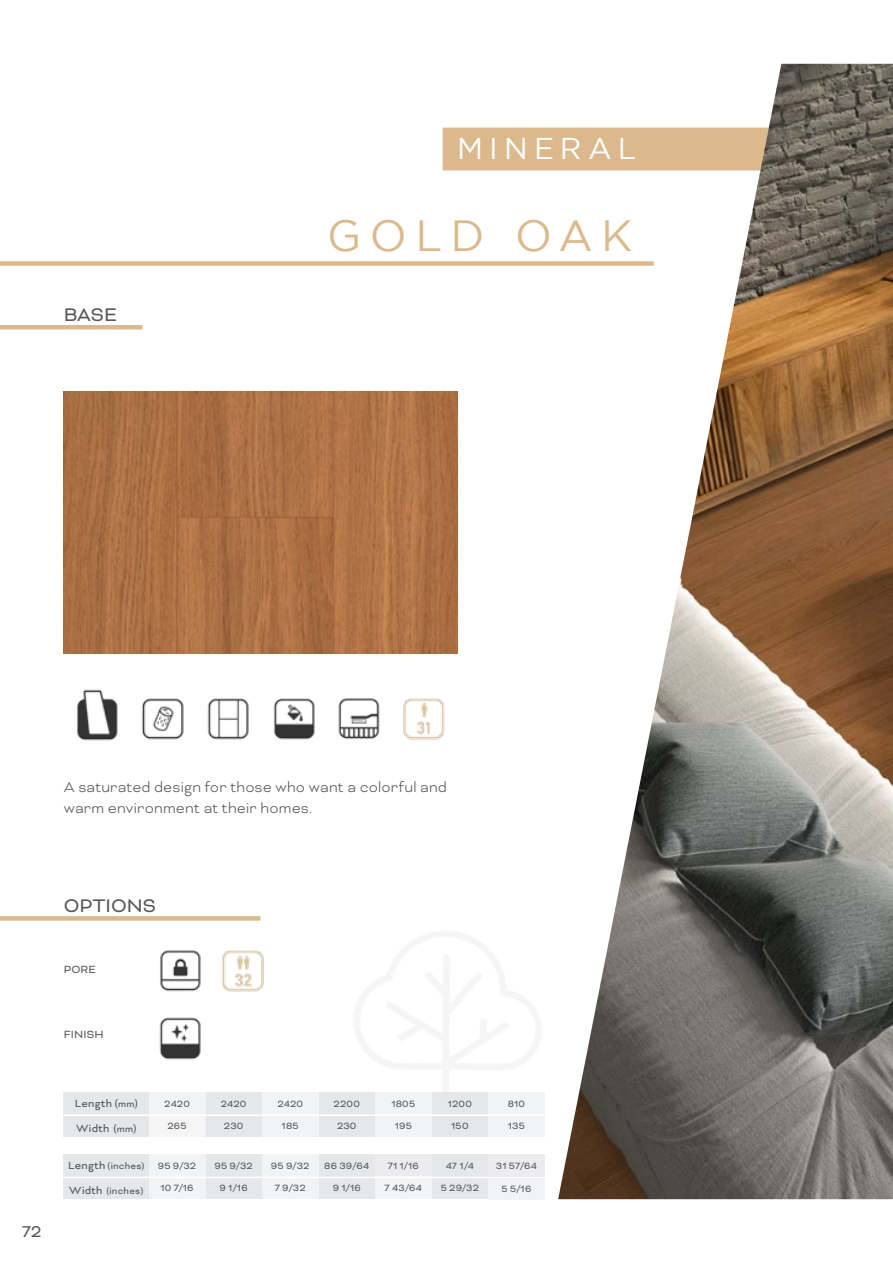
<style>
.page{position:relative;width:893px;height:1263px;background:#fff}
.page>*{position:absolute;margin:0;border:0;box-sizing:border-box;transform-origin:0 0}
.t1{font:43.5px "Gotham";letter-spacing:.19em;color:#dbb98d}
.t2{font:30px "Gotham";letter-spacing:.205em;color:#fff}
.t3{font:21px "Bicyclette";color:#57585a}
.t4{font:18px "Bicyclette";color:#57585a}
.t5{font:300 16.5px/21px "Bicyclette";letter-spacing:.01em;color:#57585a}
.t6{font:12px "Bicyclette";letter-spacing:.02em;color:#57585a}
.t7{font:10.5px "Bicyclette";letter-spacing:.025em;color:#57585a}
.s1{font-size:10.5px}
.s2{font-size:12px}
</style>
<div class="page">
<div style="left:443px;top:128px;width:115px;height:42px;background:#dbb98d"></div>
<hr style="left:0;top:325px;width:142px;height:4px;background:#dbb98d">
<div style="left:0;top:261px;width:654px;height:5px;background:#dbb98d"></div>
<div style="left:0;top:916px;width:260px;height:5px;background:#dbb98d"></div>
<img style="left:64px;top:391px;width:393px;height:262px">
<img style="left:273px;top:698px;width:42px;height:42px">
<img style="left:207px;top:698px;width:42px;height:42px">
<img style="left:141px;top:698px;width:43px;height:42px">
<img style="left:77px;top:689px;width:41px;height:52px">
<img style="left:338px;top:698px;width:42px;height:42px">
<img style="left:160px;top:950px;width:41px;height:42px">
<img style="left:159px;top:1017px;width:42px;height:43px">
<img style="left:403px;top:698px;width:42px;height:42px">
<img style="left:221px;top:950px;width:43px;height:42px">
<div style="left:64px;top:1092px;width:85px;height:22px;background:#e6e7e9"></div>
<div style="left:64px;top:1154px;width:85px;height:23px;background:#e6e7e9"></div>
<div style="left:205px;top:1092px;width:57px;height:22px;background:#e6e7e9"></div>
<div style="left:205px;top:1154px;width:57px;height:23px;background:#e6e7e9"></div>
<div style="left:318px;top:1092px;width:57px;height:22px;background:#e6e7e9"></div>
<div style="left:432px;top:1092px;width:56px;height:22px;background:#e6e7e9"></div>
<div style="left:318px;top:1154px;width:57px;height:23px;background:#e6e7e9"></div>
<div style="left:432px;top:1154px;width:56px;height:23px;background:#e6e7e9"></div>
<div style="left:149px;top:1092px;width:56px;height:22px;background:#f2f3f4"></div>
<div style="left:149px;top:1154px;width:56px;height:23px;background:#f2f3f4"></div>
<div style="left:262px;top:1092px;width:56px;height:22px;background:#f2f3f4"></div>
<div style="left:262px;top:1154px;width:56px;height:23px;background:#f2f3f4"></div>
<div style="left:375px;top:1092px;width:57px;height:22px;background:#f2f3f4"></div>
<div style="left:375px;top:1154px;width:57px;height:23px;background:#ececee"></div>
<div style="left:64px;top:1114px;width:85px;height:23px;background:#e6e7e9"></div>
<div style="left:64px;top:1177px;width:85px;height:22px;background:#e6e7e9"></div>
<div style="left:205px;top:1114px;width:57px;height:23px;background:#e6e7e9"></div>
<div style="left:205px;top:1177px;width:57px;height:22px;background:#e6e7e9"></div>
<div style="left:318px;top:1114px;width:57px;height:23px;background:#e6e7e9"></div>
<div style="left:432px;top:1114px;width:56px;height:23px;background:#e6e7e9"></div>
<div style="left:318px;top:1177px;width:57px;height:22px;background:#e6e7e9"></div>
<div style="left:432px;top:1177px;width:56px;height:22px;background:#e6e7e9"></div>
<div style="left:149px;top:1114px;width:56px;height:23px;background:#f5f5f6"></div>
<div style="left:149px;top:1177px;width:56px;height:22px;background:#f2f3f4"></div>
<div style="left:262px;top:1114px;width:56px;height:23px;background:#f2f3f4"></div>
<div style="left:262px;top:1177px;width:56px;height:22px;background:#f2f3f4"></div>
<div style="left:375px;top:1114px;width:57px;height:23px;background:#f2f3f4"></div>
<div style="left:375px;top:1177px;width:57px;height:22px;background:#f2f3f4"></div>
<hr style="left:60px;top:1177px;width:491px;height:1px;background:#fff">
<div style="left:488px;top:1092px;width:57px;height:22px;background:#f2f3f4"></div>
<div style="left:488px;top:1114px;width:57px;height:23px;background:#f2f3f4"></div>
<div style="left:488px;top:1154px;width:57px;height:23px;background:#ececee"></div>
<div style="left:488px;top:1178px;width:57px;height:21px;background:#f2f3f4"></div>
<hr style="left:63px;top:1114px;width:488px;height:2px;background:#fff">
<img style="left:558px;top:64px;width:335px;height:1135px">
<p class="t3" style="left:64px;top:303px;width:55px">BASE</p>
<p class="t2" style="left:457px;top:132px;width:181px">MINERAL</p>
<p class="t1" style="left:327px;top:212px;width:307px">GOLD OAK</p>
<p class="t5" style="left:64px;top:776px;width:385px">A saturated design for those who want a colorful and warm environment at their homes.</p>
<p class="t3" style="left:64px;top:893px;width:94px">OPTIONS</p>
<p class="t6" style="left:64px;top:962px;width:34px">PORE</p>
<p class="t6" style="left:64px;top:1027px;width:41px">FINISH</p>
<p class="t4" style="left:22px;top:1221px;width:21px">72</p>
<p class="t6" style="left:75px;top:1096px;width:64px">Length (<span class="s1">mm</span>)</p>
<p class="t7" style="left:164px;top:1097px;width:27px">2420</p>
<p class="t7" style="left:221px;top:1097px;width:27px">2420</p>
<p class="t6" style="left:76px;top:1121px;width:62px">Width (<span class="s1">mm</span>)</p>
<p class="t7" style="left:167px;top:1120px;width:21px">265</p>
<p class="t7" style="left:224px;top:1120px;width:21px">230</p>
<p class="t7" style="left:68px;top:1160px;width:78px"><span class="s2">Length</span> (inches)</p>
<p class="t7" style="left:158px;top:1160px;width:40px">95 9/32</p>
<p class="t7" style="left:214px;top:1160px;width:40px">95 9/32</p>
<p class="t7" style="left:69px;top:1185px;width:75px"><span class="s2">Width</span> (inches)</p>
<p class="t7" style="left:161px;top:1182px;width:35px">10 7/16</p>
<p class="t7" style="left:220px;top:1182px;width:30px">9 1/16</p>
<p class="t7" style="left:277px;top:1097px;width:27px">2420</p>
<p class="t7" style="left:334px;top:1097px;width:28px">2200</p>
<p class="t7" style="left:448px;top:1097px;width:26px">1200</p>
<p class="t7" style="left:391px;top:1097px;width:25px">1805</p>
<p class="t7" style="left:282px;top:1120px;width:19px">185</p>
<p class="t7" style="left:337px;top:1120px;width:21px">230</p>
<p class="t7" style="left:451px;top:1120px;width:19px">150</p>
<p class="t7" style="left:395px;top:1120px;width:19px">195</p>
<p class="t7" style="left:271px;top:1160px;width:40px">95 9/32</p>
<p class="t7" style="left:324px;top:1160px;width:47px">86 39/64</p>
<p class="t7" style="left:446px;top:1160px;width:30px">47 1/4</p>
<p class="t7" style="left:388px;top:1160px;width:33px">71 1/16</p>
<p class="t7" style="left:275px;top:1182px;width:32px">7 9/32</p>
<p class="t7" style="left:333px;top:1182px;width:30px">9 1/16</p>
<p class="t7" style="left:441px;top:1182px;width:40px">5 29/32</p>
<p class="t7" style="left:385px;top:1182px;width:39px">7 43/64</p>
<p class="t7" style="left:508px;top:1097px;width:19px">810</p>
<p class="t7" style="left:508px;top:1120px;width:19px">135</p>
<p class="t7" style="left:496px;top:1160px;width:43px">31 57/64</p>
<p class="t7" style="left:502px;top:1183px;width:31px">5 5/16</p>
</div>
